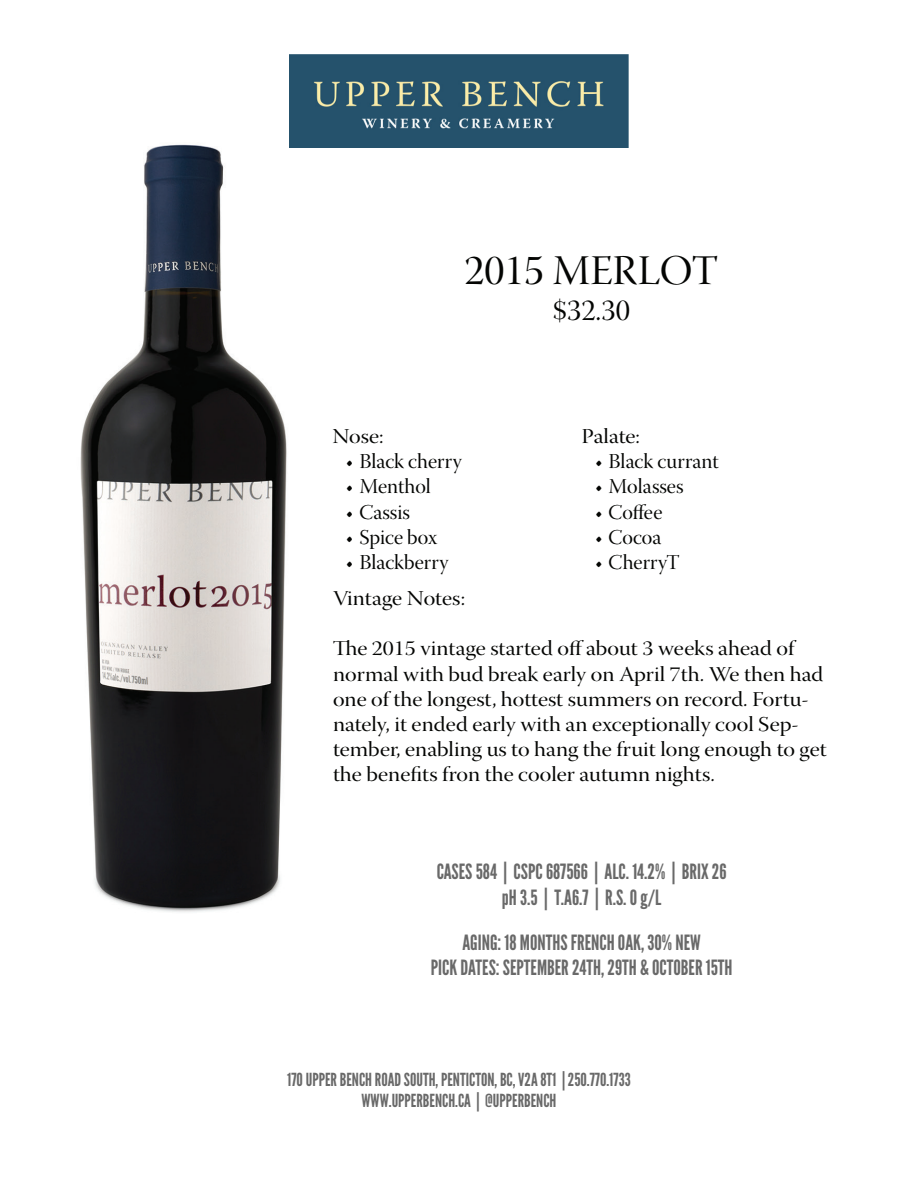
<style>
.page{position:relative;width:918px;height:1188px;background:#fff}
.page>*{position:absolute;margin:0;border:0;box-sizing:border-box;transform-origin:0 0}
.t1{font:42px "Warnock Pro Disp";color:#040503}
.t2{font:30px "Warnock Pro Disp";color:#040503}
.t3{font:21px/25.2px "Warnock Pro Disp";color:#040503;scale:1.1 1}
.t4{font:21px/25.2px "League Gothic";color:#696969;text-align:center}
.t5{font:21px "Warnock Pro Disp";color:#040503}
.t6{font:18px/21.6px "League Gothic";color:#696969;text-align:center}
</style>
<div class="page">
<img style="left:80px;top:144px;width:207px;height:768px">
<img style="left:289px;top:54px;width:340px;height:94px">
<h1 class="t1" style="left:464px;top:248px;width:255px">2015 MERLOT</h1>
<h2 class="t2" style="left:553px;top:294px;width:79px">$32.30</h2>
<p class="t3" style="left:332px;top:426px;width:48px">Nose:</p>
<p class="t5" style="left:346px;top:450px;width:117px">• Black cherry</p>
<p class="t5" style="left:346px;top:475px;width:86px">• Menthol</p>
<p class="t5" style="left:346px;top:500px;width:66px">• Cassis</p>
<p class="t5" style="left:346px;top:526px;width:93px">• Spice box</p>
<p class="t5" style="left:346px;top:551px;width:104px">• Blackberry</p>
<p class="t3" style="left:582px;top:426px;width:55px">Palate:</p>
<p class="t5" style="left:595px;top:450px;width:125px">• Black currant</p>
<p class="t5" style="left:595px;top:475px;width:90px">• Molasses</p>
<p class="t5" style="left:595px;top:500px;width:69px">• Coffee</p>
<p class="t5" style="left:595px;top:526px;width:68px">• Cocoa</p>
<p class="t5" style="left:595px;top:551px;width:86px">• CherryT</p>
<p class="t3" style="left:333px;top:588px;width:122px">Vintage Notes:</p>
<p class="t3" style="left:333px;top:638px;width:451px">The 2015 vintage started off about 3 weeks ahead of normal with bud break early on April 7th. We then had one of the longest, hottest summers on record. Fortu&shy;nately, it ended early with an exceptionally cool Sep&shy;tember, enabling us to hang the fruit long enough to get the benefits fron the cooler autumn nights.</p>
<p class="t4" style="left:437px;top:859px;width:291px">CASES 584 | CSPC 687566 | ALC. 14.2% | BRIX 26 pH 3.5 | T.A6.7 | R.S. 0 g/L</p>
<p class="t4" style="left:431px;top:930px;width:303px">AGING: 18 MONTHS FRENCH OAK, 30% NEW<br>PICK DATES: SEPTEMBER 24TH, 29TH &amp; OCTOBER 15TH</p>
<p class="t6" style="left:287px;top:1069px;width:345px">170 UPPER BENCH ROAD SOUTH, PENTICTON, BC, V2A 8T1 | 250.770.1733<br>WWW.UPPERBENCH.CA | @UPPERBENCH</p>
</div>
